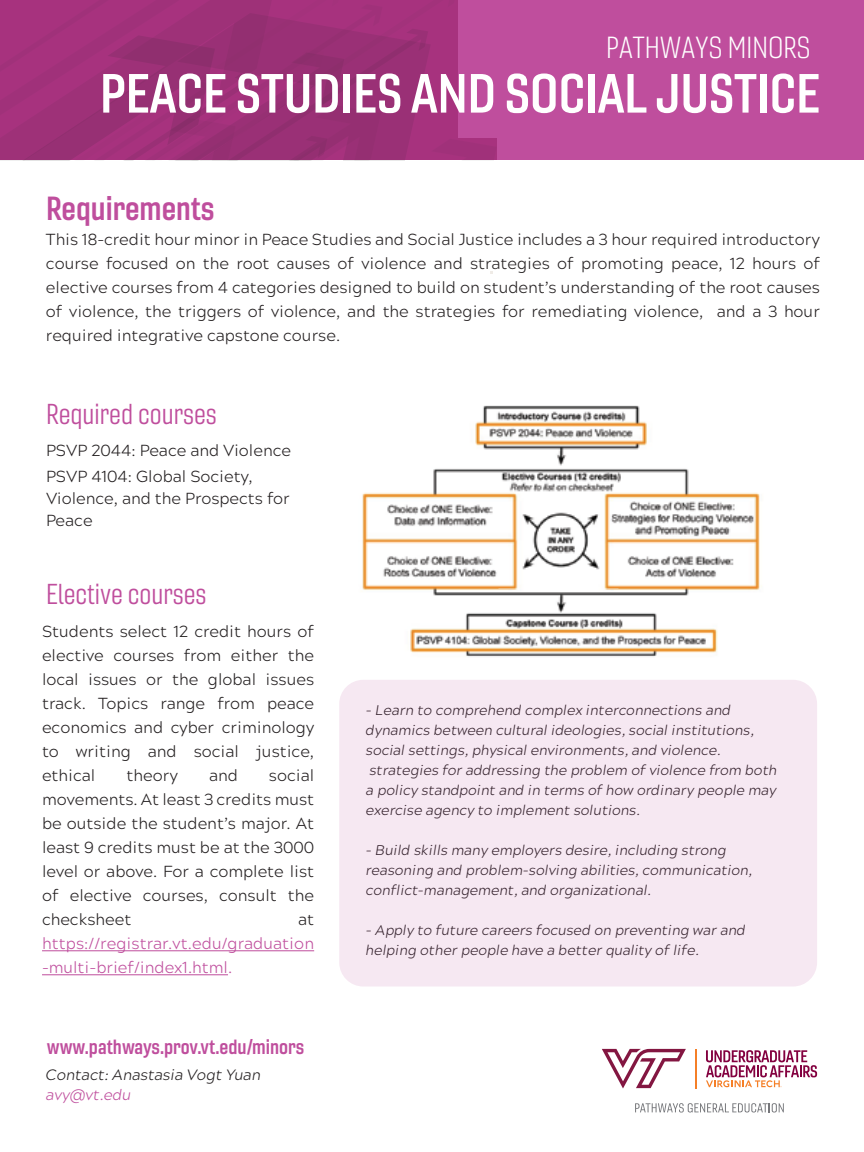
<style>
.page{position:relative;width:864px;height:1152px;background:#fff}
.page>*{position:absolute;margin:0;border:0;box-sizing:border-box;transform-origin:0 0}
.t1{font:53.6px "Gineso Con Dem";color:#fff}
.t2{font:32.4px "Gineso Con Dem";color:#bf4e9d}
.t3{font:29.6px "Gineso Con Lig";color:#fff}
.t4{font:28px "Gineso Con Boo";color:#bf4e9d}
.t5{font:20px "Gineso Con Dem";color:#bf4e9d}
.t6{font:300 16px/24px "Acherus Grotesque";color:#231f20;text-align:justify}
.t7{font:300 16px/24px "Acherus Grotesque";letter-spacing:.005em;color:#bf4e9d}
.t8{font:italic 300 15px "Acherus Grotesque";color:#231f20}
.t9{font:italic 300 15px "Acherus Grotesque";color:#bf4e9d}
.t10{font:italic 300 14px/20px "Acherus Grotesque";color:#231f20}
</style>
<div class="page">
<img style="left:362px;top:405px;width:398px;height:252px">
<div style="left:0;top:0;width:864px;height:160px;background:#bf4e9d"></div>
<svg style="left:0;top:0;width:497px;height:160px"></svg>
<svg style="left:0;top:29px;width:428px;height:131px;background:#9b3076"></svg>
<hr style="left:42px;top:950px;width:272px;height:1px;background:#bf4e9d">
<hr style="left:42px;top:974px;width:186px;height:1px;background:#bf4e9d">
<div style="left:339px;top:680px;width:478px;height:307px;background:#f6e8f2;border-radius:24px"></div>
<svg style="left:635px;top:1103px;width:149px;height:10px"></svg>
<svg style="left:602px;top:1049px;width:84px;height:40px"></svg>
<hr style="left:695px;top:1049px;width:2px;height:40px;background:#f57f27">
<svg style="left:706px;top:1050px;width:111px;height:37px"></svg>
<h3 class="t3" style="left:606px;top:29px;width:206px">PATHWAYS MINORS</h3>
<h1 class="t1" style="left:100px;top:60px;width:722px">PEACE STUDIES AND SOCIAL JUSTICE</h1>
<h2 class="t2" style="left:46px;top:188px;width:170px">Requirements</h2>
<p class="t6" style="left:46px;top:227px;width:776px">This 18-credit hour minor in Peace Studies and Social Justice includes a 3 hour required introductory course focused on the root causes of violence and strategies of promoting peace, 12 hours of elective courses from 4 categories designed to build on student’s understanding of the root causes of violence, the triggers of violence, and the strategies for remediating violence, and a 3 hour required integrative capstone course.</p>
<h3 class="t4" style="left:46px;top:397px;width:172px">Required courses</h3>
<p class="t6" style="left:46px;top:437px;width:247px;line-height:26px">PSVP 2044: Peace and Violence<br>PSVP 4104: Global Society,</p>
<p class="t6" style="left:46px;top:487px;width:245px;line-height:22px">Violence, and the Prospects for<br>Peace</p>
<h3 class="t4" style="left:46px;top:577px;width:162px">Elective courses</h3>
<p class="t6" style="left:42px;top:619px;width:274px">Students select 12 credit hours of elective courses from either the local issues or the global issues track. Topics range from peace economics and cyber criminology to writing and social justice, ethical</p>
<p class="t6" style="left:42px;top:763px;width:274px;text-indent:227px">social movements. At least 3 credits must be outside the student’s major. At least 9 credits must be at the 3000 level or above. For a complete list of elective courses, consult the checksheet</p>
<p class="t6" style="left:126px;top:763px;width:53px">theory</p>
<p class="t6" style="left:209px;top:763px;width:30px">and</p>
<p class="t6" style="left:298px;top:907px;width:18px">at</p>
<p class="t7" style="left:42px;top:931px;width:274px">https://registrar.vt.edu/graduation -multi-brief/index1.html.</p>
<p class="t5" style="left:47px;top:1034px;width:259px">www.pathways.prov.vt.edu/minors</p>
<p class="t8" style="left:46px;top:1063px;width:216px">Contact: Anastasia Vogt Yuan</p>
<p class="t9" style="left:46px;top:1083px;width:87px">avy@vt.edu</p>
<p class="t10" style="left:366px;top:700px;width:413px">- Learn to comprehend complex interconnections and dynamics between cultural ideologies, social institutions, social settings, physical environments, and violence. strategies for addressing the problem of violence from both a policy standpoint and in terms of how ordinary people may exercise agency to implement solutions.</p>
<p class="t10" style="left:366px;top:840px;width:388px">- Build skills many employers desire, including strong reasoning and problem-solving abilities, communication, conflict-management, and organizational.</p>
<p class="t10" style="left:366px;top:920px;width:381px">- Apply to future careers focused on preventing war and helping other people have a better quality of life.</p>
</div>
